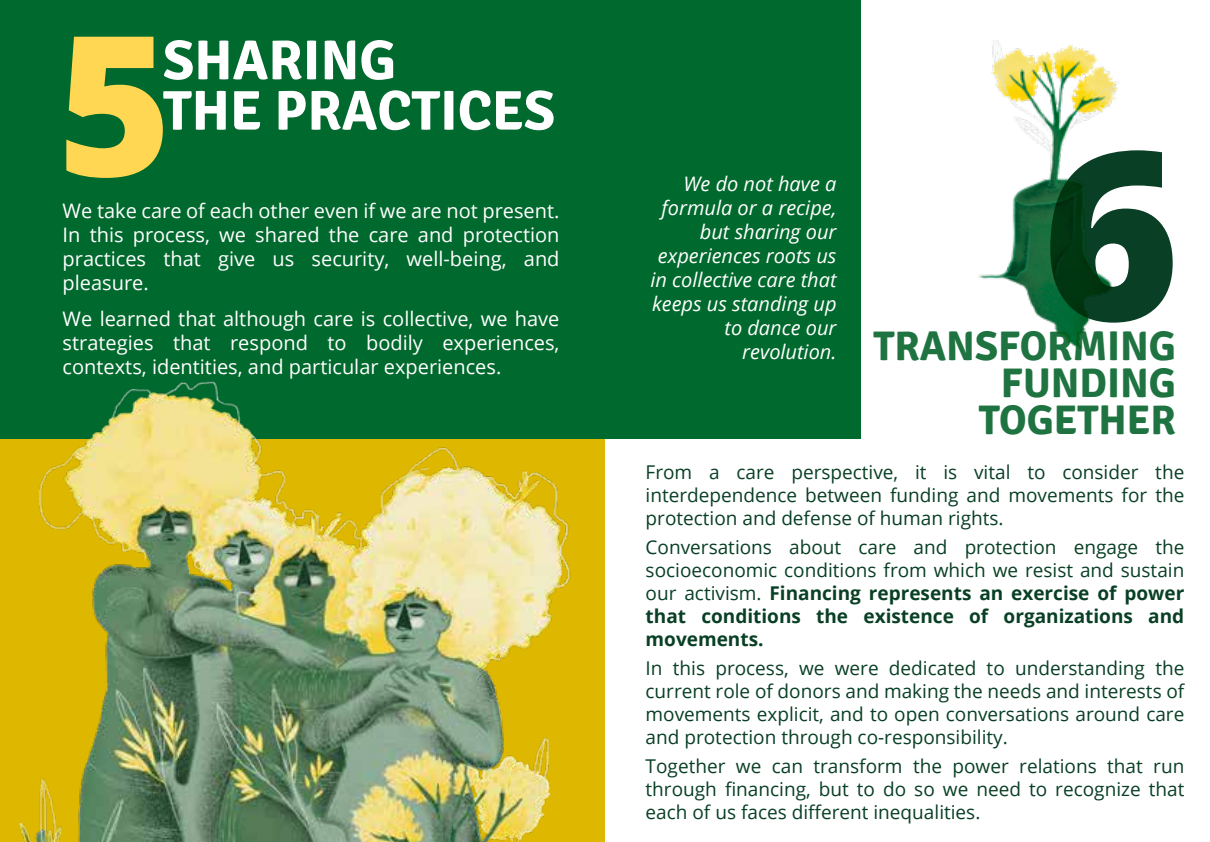
<style>
.page{position:relative;width:1210px;height:842px;background:#fff}
.page>*{position:absolute;margin:0;border:0;box-sizing:border-box;transform-origin:0 0}
.t1{font:800 234.8px "Open Sans";color:#083f25}
.t2{font:800 195.2px "Open Sans";color:#ffd752}
.t3{font:700 56px/50.4px "Signika";color:#fff}
.t4{font:700 41.4px/37.2px "Signika";color:#1e7341;text-align:center}
.t5{font:20px/24px "Open Sans";color:#fff;text-align:justify}
.t6{font:italic 20px/24px "Open Sans";color:#fff;text-align:right}
.t7{font:19px/22.8px "Open Sans";color:#083f25;text-align:justify}
.s1{font-weight:700}
</style>
<div class="page">
<div style="left:0;top:0;width:605px;height:438px;background:#00692d"></div>
<img style="left:0;top:381px;width:605px;height:461px">
<div style="left:595px;top:0;width:265px;height:438px;background:#00692d"></div>
<img style="left:978px;top:40px;width:140px;height:310px">
<h2 class="t2" style="left:57px;top:-43px;width:116px">5</h2>
<h3 class="t3" style="left:163px;top:36px;width:393px">SHARING<br>THE PRACTICES</h3>
<p class="t5" style="left:63px;top:198px;width:498px">We take care of each other even if we are not present.<br>In this process, we shared the care and protection practices that give us security, well-being, and pleasure.</p>
<p class="t5" style="left:63px;top:306px;width:498px">We learned that although care is collective, we have strategies that respond to bodily experiences, contexts, identities, and particular experiences.</p>
<p class="t6" style="left:650px;top:171px;width:188px">We do not have a formula or a recipe, but sharing our experiences roots us in collective care that keeps us standing up to dance our revolution.</p>
<h1 class="t1" style="left:1042px;top:56px;width:139px">6</h1>
<h3 class="t4" style="left:873px;top:328px;width:304px">TRANSFORMING</h3>
<h3 class="t4" style="left:979px;top:365px;width:199px">FUNDING<br>TOGETHER</h3>
<p class="t7" style="left:645px;top:460px;width:540px">From a care perspective, it is vital to consider the interdependence between funding and movements for the protection and defense of human rights.</p>
<p class="t7" style="left:645px;top:535px;width:540px">Conversations about care and protection engage the socioeconomic conditions from which we resist and sustain our activism. <span class="s1">Financing represents an exercise of power that conditions the existence of organizations and movements.</span></p>
<p class="t7" style="left:645px;top:656px;width:540px">In this process, we were dedicated to understanding the current role of donors and making the needs and interests of movements explicit, and to open conversations around care and protection through co-responsibility.</p>
<p class="t7" style="left:645px;top:754px;width:540px">Together we can transform the power relations that run through financing, but to do so we need to recognize that each of us faces different inequalities.</p>
</div>
